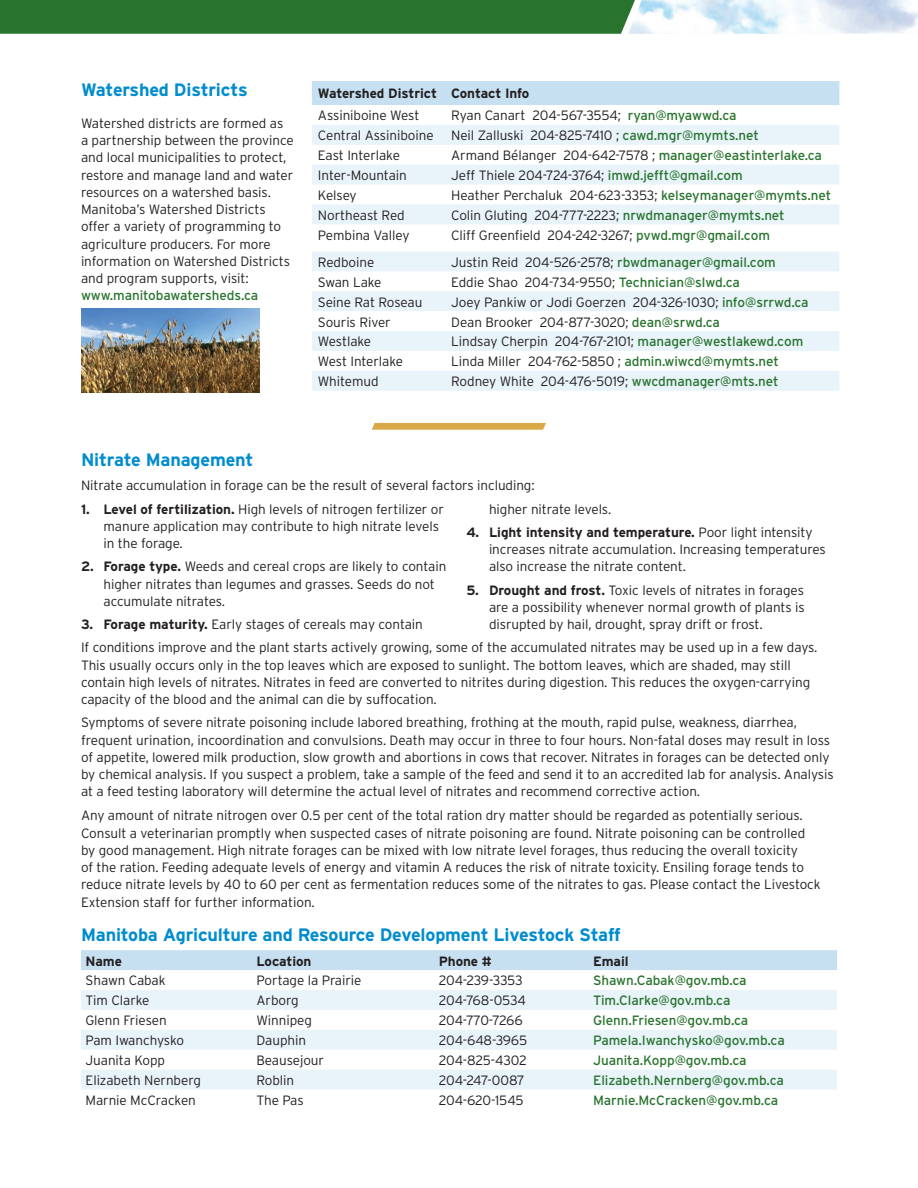
<style>
.page{position:relative;width:918px;height:1188px;background:#fff}
.page>*{position:absolute;margin:0;border:0;box-sizing:border-box;transform-origin:0 0}
.Subhead_1{font:700 18px "Interstate";letter-spacing:-.01em;color:#008cce}
.Body{font:700 18px "Interstate";letter-spacing:-.01em;color:#008cce}
.Body-2{font:300 13.5px/17.2px "Interstate";letter-spacing:-.005em;color:#231f20}
.Body-3{font:13.5px "Interstate";letter-spacing:-.005em;color:#28742e}
.Body-4{font:700 13.5px "Interstate";letter-spacing:-.005em;color:#231f20}
.Body-5{font:300 13.5px "Interstate";letter-spacing:-.025em;color:#231f20}
.s1{font-weight:400;color:#28742e}
.s2{font-weight:700}
</style>
<div class="page">
<img style="left:635px;top:0;width:283px;height:34px">
<img style="left:81px;top:308px;width:179px;height:84px">
<div style="left:312px;top:81px;width:527px;height:24px;background:#c6dff1"></div>
<svg style="left:312px;top:125px;width:527px;height:266px;fill:#e9f3fa"></svg>
<div style="left:0;top:0;width:635px;height:34px;background:#28742e"></div>
<svg style="left:372px;top:423px;width:174px;height:7px"></svg>
<div style="left:81px;top:950px;width:756px;height:20px;background:#c6dff1"></div>
<svg style="left:81px;top:990px;width:756px;height:99px;fill:#e9f3fa"></svg>
<h1 class="Subhead_1" style="left:81px;top:79px;width:168px">Watershed Districts</h1>
<p class="Body-2" style="left:81px;top:114px;width:214px">Watershed districts are formed as a partnership between the province and local municipalities to protect, restore and manage land and water resources on a watershed basis.<br>Manitoba’s Watershed Districts offer a variety of programming to agriculture producers. For more information on Watershed Districts and program supports, visit: <span class="s1">www.manitobawatersheds.ca</span></p>
<p class="Body-4" style="left:318px;top:86px;width:121px">Watershed District</p>
<p class="Body-4" style="left:451px;top:86px;width:80px">Contact Info</p>
<p class="Body-2" style="left:318px;top:107px;width:103px">Assiniboine West</p>
<p class="Body-2" style="left:451px;top:107px;width:287px">Ryan Canart 204-567-3554; <span class="s1">ryan@myawwd.ca</span></p>
<p class="Body-2" style="left:318px;top:127px;width:117px">Central Assiniboine</p>
<p class="Body-2" style="left:451px;top:127px;width:309px">Neil Zalluski 204-825-7410 ; <span class="s1">cawd.mgr@mymts.net</span></p>
<p class="Body-2" style="left:318px;top:147px;width:84px">East Interlake</p>
<p class="Body-2" style="left:451px;top:147px;width:372px">Armand Bélanger 204-642-7578 ; <span class="s1">manager@eastinterlake.ca</span></p>
<p class="Body-2" style="left:318px;top:167px;width:90px">Inter-Mountain</p>
<p class="Body-2" style="left:451px;top:167px;width:293px">Jeff Thiele 204-724-3764; <span class="s1">imwd.jefft@gmail.com</span></p>
<p class="Body-2" style="left:318px;top:186px;width:40px">Kelsey</p>
<p class="Body-2" style="left:451px;top:186px;width:382px">Heather Perchaluk 204-623-3353; <span class="s1">kelseymanager@mymts.net</span></p>
<p class="Body-2" style="left:318px;top:206px;width:88px">Northeast Red</p>
<p class="Body-2" style="left:451px;top:206px;width:335px">Colin Gluting 204-777-2223; <span class="s1">nrwdmanager@mymts.net</span></p>
<p class="Body-2" style="left:318px;top:226px;width:93px">Pembina Valley</p>
<p class="Body-2" style="left:451px;top:226px;width:320px">Cliff Greenfield 204-242-3267; <span class="s1">pvwd.mgr@gmail.com</span></p>
<p class="Body-2" style="left:318px;top:253px;width:58px">Redboine</p>
<p class="Body-2" style="left:451px;top:253px;width:326px">Justin Reid 204-526-2578; <span class="s1">rbwdmanager@gmail.com</span></p>
<p class="Body-2" style="left:318px;top:273px;width:65px">Swan Lake</p>
<p class="Body-2" style="left:451px;top:273px;width:290px">Eddie Shao 204-734-9550; <span class="s1">Technician@slwd.ca</span></p>
<p class="Body-2" style="left:318px;top:293px;width:106px">Seine Rat Roseau</p>
<p class="Body-2" style="left:451px;top:293px;width:359px">Joey Pankiw or Jodi Goerzen 204-326-1030; <span class="s1">info@srrwd.ca</span></p>
<p class="Body-2" style="left:318px;top:313px;width:74px">Souris River</p>
<p class="Body-2" style="left:451px;top:313px;width:270px">Dean Brooker 204-877-3020; <span class="s1">dean@srwd.ca</span></p>
<p class="Body-2" style="left:318px;top:333px;width:55px">Westlake</p>
<p class="Body-2" style="left:451px;top:333px;width:354px">Lindsay Cherpin 204-767-2101; <span class="s1">manager@westlakewd.com</span></p>
<p class="Body-2" style="left:318px;top:353px;width:87px">West Interlake</p>
<p class="Body-2" style="left:451px;top:353px;width:329px">Linda Miller 204-762-5850 ; <span class="s1">admin.wiwcd@mymts.net</span></p>
<p class="Body-2" style="left:318px;top:373px;width:62px">Whitemud</p>
<p class="Body-2" style="left:451px;top:373px;width:329px">Rodney White 204-476-5019; <span class="s1">wwcdmanager@mts.net</span></p>
<p class="Body" style="left:81px;top:449px;width:174px">Nitrate Management</p>
<p class="Body-2" style="left:81px;top:476px;width:455px">Nitrate accumulation in forage can be the result of several factors including:</p>
<p class="Body-2" style="left:104px;top:500px;width:342px;text-indent:-22px"><span class="s2">1. Level of fertilization.</span> High levels of nitrogen fertilizer or manure application may contribute to high nitrate levels in the forage.</p>
<p class="Body-2" style="left:104px;top:558px;width:344px;text-indent:-22px"><span class="s2">2. Forage type.</span> Weeds and cereal crops are likely to contain higher nitrates than legumes and grasses. Seeds do not accumulate nitrates.</p>
<p class="Body-2" style="left:81px;top:616px;width:343px"><span class="s2">3. Forage maturity.</span> Early stages of cereals may contain</p>
<p class="Body-2" style="left:489px;top:500px;width:124px">higher nitrate levels.</p>
<p class="Body-2" style="left:489px;top:523px;width:338px;text-indent:-22px"><span class="s2">4. Light intensity and temperature.</span> Poor light intensity increases nitrate accumulation. Increasing temperatures also increase the nitrate content.</p>
<p class="Body-2" style="left:489px;top:581px;width:317px;text-align:justify;text-indent:-22px"><span class="s2">5. Drought and frost.</span> Toxic levels of nitrates in forages are a possibility whenever normal growth of plants is disrupted by hail, drought, spray drift or frost.</p>
<p class="Body-2" style="left:81px;top:639px;width:738px">If conditions improve and the plant starts actively growing, some of the accumulated nitrates may be used up in a few days.<br>This usually occurs only in the top leaves which are exposed to sunlight. The bottom leaves, which are shaded, may still contain high levels of nitrates. Nitrates in feed are converted to nitrites during digestion. This reduces the oxygen-carrying capacity of the blood and the animal can die by suffocation.</p>
<p class="Body-2" style="left:81px;top:714px;width:754px">Symptoms of severe nitrate poisoning include labored breathing, frothing at the mouth, rapid pulse, weakness, diarrhea, frequent urination, incoordination and convulsions. Death may occur in three to four hours. Non-fatal doses may result in loss of appetite, lowered milk production, slow growth and abortions in cows that recover. Nitrates in forages can be detected only by chemical analysis. If you suspect a problem, take a sample of the feed and send it to an accredited lab for analysis. Analysis at a feed testing laboratory will determine the actual level of nitrates and recommend corrective action.</p>
<p class="Body-2" style="left:81px;top:807px;width:741px">Any amount of nitrate nitrogen over 0.5 per cent of the total ration dry matter should be regarded as potentially serious.<br>Consult a veterinarian promptly when suspected cases of nitrate poisoning are found. Nitrate poisoning can be controlled by good management. High nitrate forages can be mixed with low nitrate level forages, thus reducing the overall toxicity<br>of the ration. Feeding adequate levels of energy and vitamin A reduces the risk of nitrate toxicity. Ensiling forage tends to reduce nitrate levels by 40 to 60 per cent as fermentation reduces some of the nitrates to gas. Please contact the Livestock Extension staff for further information.</p>
<h1 class="Subhead_1" style="left:81px;top:925px;width:541px">Manitoba Agriculture and Resource Development Livestock Staff</h1>
<p class="Body-4" style="left:86px;top:953px;width:38px">Name</p>
<p class="Body-4" style="left:256px;top:953px;width:57px">Location</p>
<p class="Body-4" style="left:439px;top:953px;width:55px">Phone #</p>
<p class="Body-4" style="left:593px;top:953px;width:37px">Email</p>
<p class="Body-2" style="left:86px;top:972px;width:82px">Shawn Cabak</p>
<p class="Body-2" style="left:256px;top:972px;width:107px">Portage la Prairie</p>
<p class="Body-5" style="left:439px;top:973px;width:85px">204-239-3353</p>
<p class="Body-3" style="left:593px;top:973px;width:155px">Shawn.Cabak@gov.mb.ca</p>
<p class="Body-2" style="left:86px;top:992px;width:65px">Tim Clarke</p>
<p class="Body-2" style="left:256px;top:992px;width:44px">Arborg</p>
<p class="Body-2" style="left:439px;top:992px;width:89px">204-768-0534</p>
<p class="Body-3" style="left:593px;top:993px;width:139px">Tim.Clarke@gov.mb.ca</p>
<p class="Body-2" style="left:86px;top:1012px;width:83px">Glenn Friesen</p>
<p class="Body-2" style="left:256px;top:1012px;width:57px">Winnipeg</p>
<p class="Body-5" style="left:439px;top:1013px;width:86px">204-770-7266</p>
<p class="Body-3" style="left:593px;top:1013px;width:157px">Glenn.Friesen@gov.mb.ca</p>
<p class="Body-2" style="left:86px;top:1032px;width:100px">Pam Iwanchysko</p>
<p class="Body-2" style="left:256px;top:1032px;width:51px">Dauphin</p>
<p class="Body-2" style="left:439px;top:1032px;width:90px">204-648-3965</p>
<p class="Body-3" style="left:593px;top:1033px;width:193px">Pamela.Iwanchysko@gov.mb.ca</p>
<p class="Body-2" style="left:86px;top:1052px;width:81px">Juanita Kopp</p>
<p class="Body-2" style="left:256px;top:1052px;width:69px">Beausejour</p>
<p class="Body-5" style="left:439px;top:1053px;width:90px">204-825-4302</p>
<p class="Body-3" style="left:593px;top:1053px;width:155px">Juanita.Kopp@gov.mb.ca</p>
<p class="Body-2" style="left:86px;top:1071px;width:117px">Elizabeth Nernberg</p>
<p class="Body-2" style="left:256px;top:1071px;width:39px">Roblin</p>
<p class="Body-5" style="left:439px;top:1073px;width:87px">204-247-0087</p>
<p class="Body-3" style="left:593px;top:1073px;width:192px">Elizabeth.Nernberg@gov.mb.ca</p>
<p class="Body-2" style="left:86px;top:1091px;width:112px">Marnie McCracken</p>
<p class="Body-2" style="left:256px;top:1091px;width:49px">The Pas</p>
<p class="Body-2" style="left:439px;top:1091px;width:86px">204-620-1545</p>
<p class="Body-3" style="left:593px;top:1093px;width:187px">Marnie.McCracken@gov.mb.ca</p>
</div>
